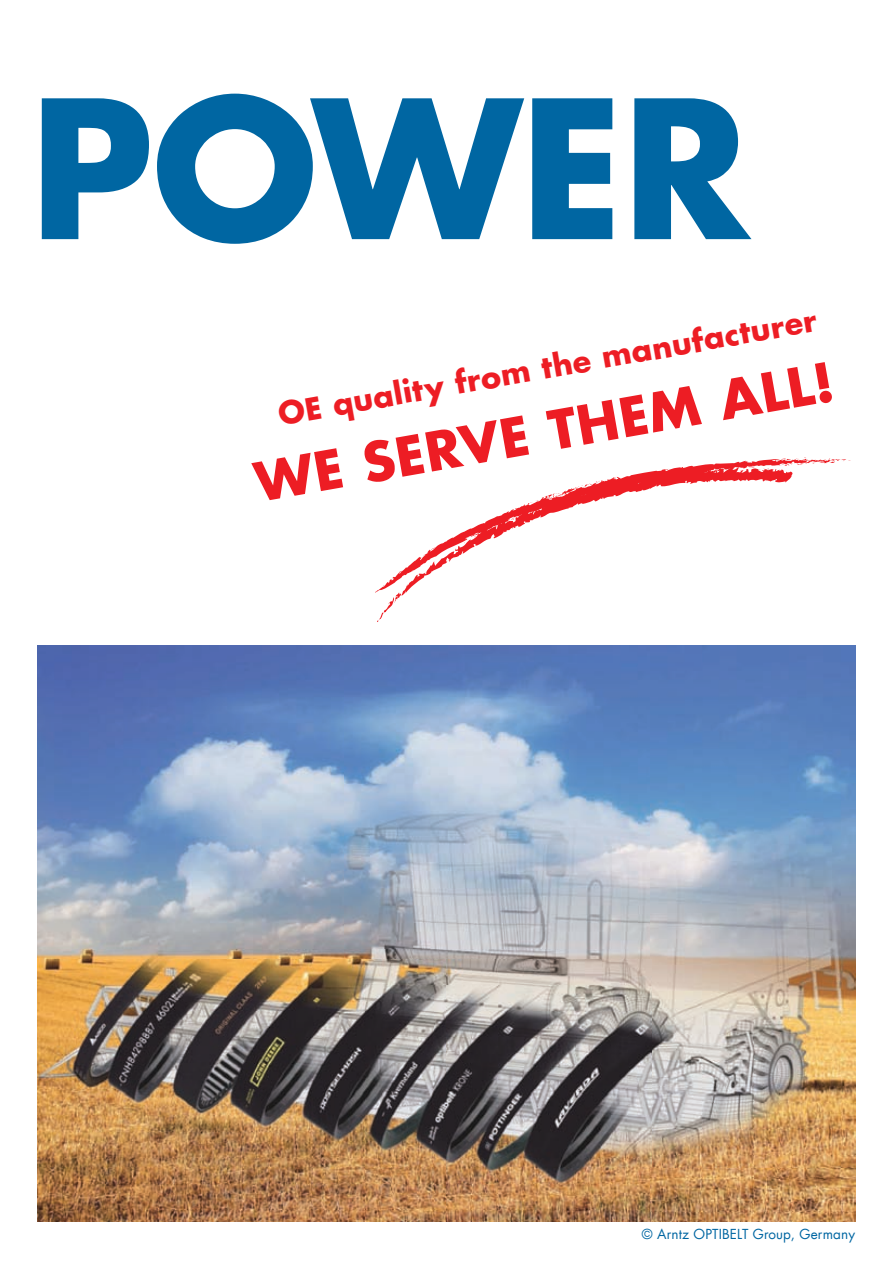
<style>
.page{position:relative;width:893px;height:1263px;background:#fff}
.page>*{position:absolute;margin:0;border:0;box-sizing:border-box;transform-origin:0 0}
.t1{font:700 186.75px "Futura Com";letter-spacing:-.005em;color:#0066a2}
.t2{font:700 52.5px "Futura Com";color:#ed1d24}
.t3{font:700 30px "Futura Com";color:#ed1d24}
.t4{font:13.5px "Futura Com";letter-spacing:.01em;color:#0066a2}
</style>
<div class="page">
<img style="left:37px;top:646px;width:819px;height:575px">
<svg style="left:375px;top:459px;width:454px;height:134px"></svg>
<svg style="left:829px;top:458px;width:22px;height:5px"></svg>
<svg style="left:781px;top:457px;width:34px;height:9px"></svg>
<svg style="left:740px;top:461px;width:24px;height:6px"></svg>
<svg style="left:377px;top:597px;width:18px;height:25px"></svg>
<svg style="left:394px;top:467px;width:400px;height:135px"></svg>
<svg style="left:698px;top:467px;width:15px;height:8px"></svg>
<svg style="left:548px;top:493px;width:16px;height:10px"></svg>
<svg style="left:570px;top:479px;width:42px;height:14px"></svg>
<svg style="left:464px;top:533px;width:13px;height:10px"></svg>
<svg style="left:511px;top:515px;width:10px;height:5px"></svg>
<h1 class="t1" style="left:30px;top:25px;width:721px">POWER</h1>
<p class="t3" style="left:274px;top:392px;width:548px;rotate:-10deg">OE quality from the manufacturer</p>
<h2 class="t2" style="left:248px;top:443px;width:588px;rotate:-10deg">WE SERVE THEM ALL!</h2>
<p class="t4" style="left:642px;top:1224px;width:215px">© Arntz OPTIBELT Group, Germany</p>
</div>
